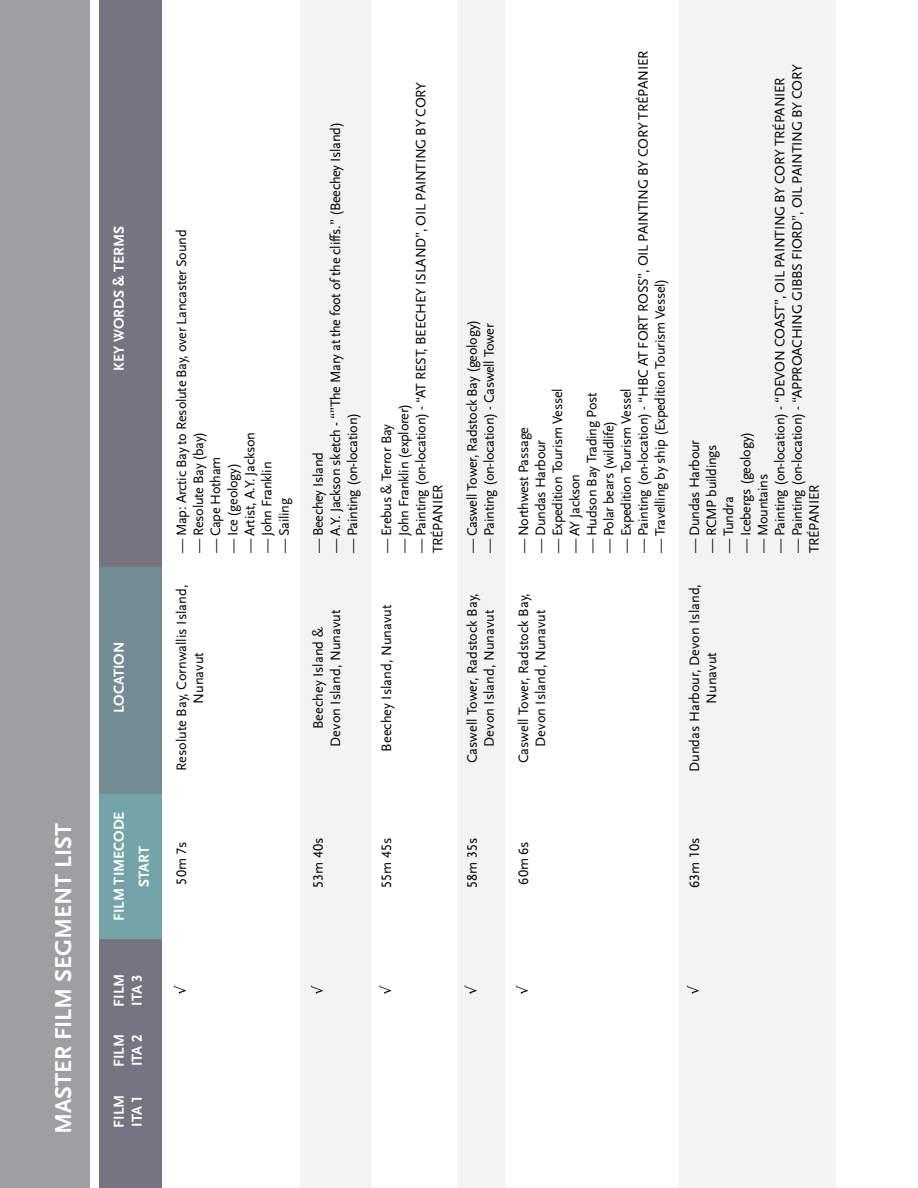
<style>
.page{position:relative;width:918px;height:1188px;background:#fff}
.page>*{position:absolute;margin:0;border:0;box-sizing:border-box;transform-origin:0 0}
.t1{font:700 24px "Scala Sans LF";color:#fff}
.t2{font:700 15px/18px "Scala Sans LF";color:#fff}
.t3{font:14.25px/17.1px "Scala Sans LF";letter-spacing:-.02em;color:#000}
.t4{font:14.25px/17.1px "Scala Sans LF";color:#000;text-align:center}
</style>
<div class="page">
<div style="left:0;top:0;width:89px;height:1188px;background:#9d9fa2"></div>
<div style="left:99px;top:0;width:63px;height:1188px;background:#767480"></div>
<div style="left:99px;top:567px;width:63px;height:227px;background:#758c94"></div>
<div style="left:99px;top:794px;width:63px;height:145px;background:#75a4a8"></div>
<div style="left:301px;top:0;width:70px;height:1188px;background:#f3f3f3"></div>
<div style="left:457px;top:0;width:47px;height:1188px;background:#f3f3f3"></div>
<div style="left:679px;top:0;width:157px;height:1188px;background:#f3f3f3"></div>
<h1 class="t1" style="left:51px;top:1134px;width:313px;rotate:-90deg">MASTER FILM SEGMENT LIST</h1>
<p class="t2" style="left:110px;top:371px;width:146px;rotate:-90deg">KEY WORDS &amp; TERMS</p>
<p class="t2" style="left:110px;top:713px;width:73px;rotate:-90deg">LOCATION</p>
<p class="t2" style="left:107px;top:921px;width:111px;line-height:24.8px;text-align:center;rotate:-90deg">FILM TIMECODE<br>START</p>
<p class="t2" style="left:110px;top:1007px;width:34px;rotate:-90deg">FILM<br>ITA 3</p>
<p class="t2" style="left:110px;top:1067px;width:34px;rotate:-90deg">FILM<br>ITA 2</p>
<p class="t2" style="left:110px;top:1128px;width:34px;rotate:-90deg">FILM<br>ITA 1</p>
<p class="t3" style="left:173px;top:553px;width:325px;rotate:-90deg">— Map: Arctic Bay to Resolute Bay, over Lancaster Sound</p>
<p class="t3" style="left:242px;top:553px;width:123px;rotate:-90deg">— Artist, A.Y. Jackson</p>
<p class="t3" style="left:190px;top:553px;width:124px;rotate:-90deg">— Resolute Bay (bay)</p>
<p class="t3" style="left:207px;top:553px;width:98px;rotate:-90deg">— Cape Hotham</p>
<p class="t3" style="left:224px;top:553px;width:92px;rotate:-90deg">— Ice (geology)</p>
<p class="t3" style="left:259px;top:553px;width:93px;rotate:-90deg">— John Franklin</p>
<p class="t3" style="left:276px;top:553px;width:57px;rotate:-90deg">— Sailing</p>
<p class="t4" style="left:173px;top:771px;width:188px;rotate:-90deg">Resolute Bay, Cornwallis Island,<br>Nunavut</p>
<p class="t3" style="left:413px;top:553px;width:473px;rotate:-90deg">— Painting (on-location) - “AT REST, BEECHEY ISLAND”, OIL PAINTING BY CORY<br>TRÉPANIER</p>
<p class="t3" style="left:327px;top:553px;width:433px;rotate:-90deg">— A.Y. Jackson sketch - “”The Mary at the foot of the cliffs.” (Beechey Island)</p>
<p class="t3" style="left:395px;top:553px;width:152px;rotate:-90deg">— John Franklin (explorer)</p>
<p class="t3" style="left:344px;top:553px;width:142px;rotate:-90deg">— Painting (on-location)</p>
<p class="t3" style="left:378px;top:553px;width:131px;rotate:-90deg">— Erebus &amp; Terror Bay</p>
<p class="t3" style="left:310px;top:553px;width:103px;rotate:-90deg">— Beechey Island</p>
<p class="t3" style="left:464px;top:553px;width:235px;rotate:-90deg">— Caswell Tower, Radstock Bay (geology)</p>
<p class="t3" style="left:481px;top:553px;width:232px;rotate:-90deg">— Painting (on-location) - Caswell Tower</p>
<p class="t3" style="left:635px;top:553px;width:504px;rotate:-90deg">— Painting (on-location) - “HBC AT FORT ROSS”, OIL PAINTING BY CORY TRÉPANIER</p>
<p class="t3" style="left:652px;top:553px;width:276px;rotate:-90deg">— Travelling by ship (Expedition Tourism Vessel)</p>
<p class="t3" style="left:549px;top:553px;width:167px;rotate:-90deg">— Expedition Tourism Vessel</p>
<p class="t3" style="left:618px;top:553px;width:167px;rotate:-90deg">— Expedition Tourism Vessel</p>
<p class="t3" style="left:584px;top:553px;width:163px;rotate:-90deg">— Hudson Bay Trading Post</p>
<p class="t3" style="left:601px;top:553px;width:135px;rotate:-90deg">— Polar bears (wildlife)</p>
<p class="t3" style="left:515px;top:553px;width:128px;rotate:-90deg">— Northwest Passage</p>
<p class="t3" style="left:532px;top:553px;width:115px;rotate:-90deg">— Dundas Harbour</p>
<p class="t3" style="left:566px;top:553px;width:81px;rotate:-90deg">— AY Jackson</p>
<p class="t3" style="left:789px;top:553px;width:490px;rotate:-90deg">— Painting (on-location) - “APPROACHING GIBBS FIORD”, OIL PAINTING BY CORY<br>TRÉPANIER</p>
<p class="t3" style="left:772px;top:553px;width:478px;rotate:-90deg">— Painting (on-location) - “DEVON COAST”, OIL PAINTING BY CORY TRÉPANIER</p>
<p class="t3" style="left:737px;top:553px;width:123px;rotate:-90deg">— Icebergs (geology)</p>
<p class="t3" style="left:686px;top:553px;width:115px;rotate:-90deg">— Dundas Harbour</p>
<p class="t3" style="left:703px;top:553px;width:111px;rotate:-90deg">— RCMP buildings</p>
<p class="t3" style="left:755px;top:553px;width:81px;rotate:-90deg">— Mountains</p>
<p class="t3" style="left:720px;top:553px;width:58px;rotate:-90deg">— Tundra</p>
<p class="t4" style="left:310px;top:747px;width:139px;rotate:-90deg">Beechey Island &amp;<br>Devon Island, Nunavut</p>
<p class="t4" style="left:378px;top:752px;width:148px;rotate:-90deg">Beechey Island, Nunavut</p>
<p class="t4" style="left:464px;top:763px;width:171px;rotate:-90deg">Caswell Tower, Radstock Bay,<br>Devon Island, Nunavut</p>
<p class="t4" style="left:515px;top:763px;width:171px;rotate:-90deg">Caswell Tower, Radstock Bay,<br>Devon Island, Nunavut</p>
<p class="t4" style="left:686px;top:772px;width:190px;rotate:-90deg">Dundas Harbour, Devon Island,<br>Nunavut</p>
<p class="t3" style="left:173px;top:885px;width:45px;rotate:-90deg">50m 7s</p>
<p class="t3" style="left:310px;top:888px;width:52px;rotate:-90deg">53m 40s</p>
<p class="t3" style="left:378px;top:888px;width:52px;rotate:-90deg">55m 45s</p>
<p class="t3" style="left:464px;top:888px;width:52px;rotate:-90deg">58m 35s</p>
<p class="t3" style="left:515px;top:885px;width:45px;rotate:-90deg">60m 6s</p>
<p class="t3" style="left:686px;top:888px;width:52px;rotate:-90deg">63m 10s</p>
</div>
